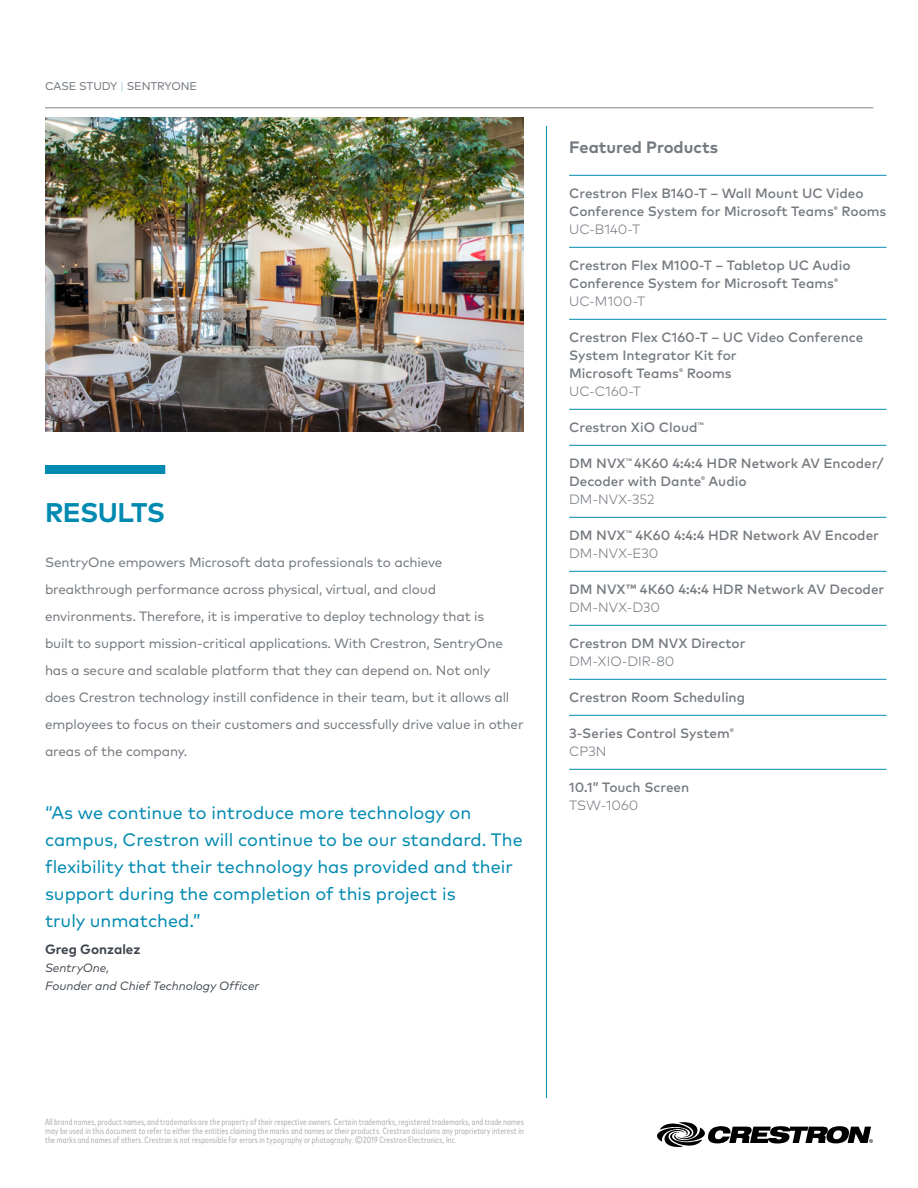
<style>
.page{position:relative;width:918px;height:1188px;background:#fff}
.page>*{position:absolute;margin:0;border:0;box-sizing:border-box;transform-origin:0 0}
.t1{font:700 27px "Mark Pro";letter-spacing:-.025em;color:#008ab1}
.t2{font:18px/27px "Mark Pro";color:#008ab1}
.t3{font:700 16.5px "Mark Pro";color:#757a80}
.t4{font:500 13.5px/18px "Mark Pro";color:#757a80}
.t5{font:13.5px/27px "Mark Pro";letter-spacing:-.01em;color:#747a80}
.t6{font:300 13.5px "Mark Pro";color:#757a80}
.t7{font:700 13.5px "Mark Pro";color:#40474f}
.t8{font:italic 12px/18px "Mark Pro";color:#40474f}
.t9{font:11.25px "Mark Pro";letter-spacing:-.01em;color:#747a80}
.t10{font:condensed 9px/9px "Mark Pro";letter-spacing:.02em;color:#a7a9ac;text-align:justify}
.s1{font-weight:300;color:#8cc3d9}
.s2{font-weight:300}
</style>
<div class="page">
<img style="left:45px;top:117px;width:479px;height:315px">
<svg style="left:657px;top:1122px;width:216px;height:25px"></svg>
<hr style="left:569px;top:175px;width:318px;height:1px;background:#008ab1">
<hr style="left:569px;top:247px;width:318px;height:1px;background:#008ab1">
<hr style="left:569px;top:319px;width:318px;height:1px;background:#008ab1">
<hr style="left:569px;top:409px;width:318px;height:1px;background:#008ab1">
<hr style="left:569px;top:445px;width:318px;height:1px;background:#008ab1">
<hr style="left:569px;top:517px;width:318px;height:1px;background:#008ab1">
<hr style="left:569px;top:571px;width:318px;height:1px;background:#008ab1">
<hr style="left:569px;top:625px;width:318px;height:1px;background:#008ab1">
<hr style="left:569px;top:679px;width:318px;height:1px;background:#008ab1">
<hr style="left:569px;top:715px;width:318px;height:1px;background:#008ab1">
<hr style="left:569px;top:769px;width:318px;height:1px;background:#008ab1">
<hr style="left:45px;top:108px;width:828px;height:1px;background:#7c8288">
<hr style="left:546px;top:126px;width:1px;height:972px;background:#008ab1">
<div style="left:45px;top:465px;width:120px;height:9px;background:#008ab1"></div>
<p class="t9" style="left:45px;top:78px;width:154px">CASE STUDY <span class="s1">|</span> SENTRYONE</p>
<h1 class="t1" style="left:45px;top:492px;width:121px">RESULTS</h1>
<p class="t5" style="left:45px;top:548px;width:480px">SentryOne empowers Microsoft data professionals to achieve breakthrough performance across physical, virtual, and cloud environments. Therefore, it is imperative to deploy technology that is<br>built to support mission-critical applications. With Crestron, SentryOne has a secure and scalable platform that they can depend on. Not only does Crestron technology instill confidence in their team, but it allows all employees to focus on their customers and successfully drive value in other areas of the company.</p>
<h2 class="t2" style="left:45px;top:798px;width:479px">“As we continue to introduce more technology on campus, Crestron will continue to be our standard. The flexibility that their technology has provided and their support during the completion of this project is<br>truly unmatched.”</h2>
<p class="t7" style="left:45px;top:939px;width:97px">Greg Gonzalez</p>
<p class="t8" style="left:45px;top:958px;width:216px">SentryOne,<br>Founder and Chief Technology Officer</p>
<p class="t3" style="left:569px;top:135px;width:150px">Featured Products</p>
<p class="t4" style="left:569px;top:183px;width:319px">Crestron Flex B140-T – Wall Mount UC Video<br>Conference System for Microsoft Teams<sup>®</sup> Rooms<br><span class="s2">UC-B140-T</span></p>
<p class="t4" style="left:569px;top:255px;width:283px">Crestron Flex M100-T – Tabletop UC Audio<br>Conference System for Microsoft Teams<sup>®<br></sup><span class="s2">UC-M100-T</span></p>
<p class="t4" style="left:569px;top:327px;width:296px">Crestron Flex C160-T – UC Video Conference<br>System Integrator Kit for<br>Microsoft Teams<sup>®</sup> Rooms<br><span class="s2">UC-C160-T</span></p>
<p class="t4" style="left:569px;top:417px;width:136px">Crestron XiO Cloud<sup>™</sup></p>
<p class="t4" style="left:569px;top:453px;width:316px">DM NVX<sup>™</sup> 4K60 4:4:4 HDR Network AV Encoder/<br>Decoder with Dante<sup>®</sup> Audio<br><span class="s2">DM-NVX-352</span></p>
<p class="t4" style="left:569px;top:525px;width:311px">DM NVX<sup>™</sup> 4K60 4:4:4 HDR Network AV Encoder<br><span class="s2">DM-NVX-E30</span></p>
<p class="t4" style="left:569px;top:579px;width:317px">DM NVX™ 4K60 4:4:4 HDR Network AV Decoder</p>
<p class="t6" style="left:569px;top:597px;width:92px">DM-NVX-D30</p>
<p class="t4" style="left:569px;top:633px;width:178px">Crestron DM NVX Director</p>
<p class="t6" style="left:569px;top:651px;width:107px">DM-XIO-DIR-80</p>
<p class="t4" style="left:569px;top:687px;width:177px">Crestron Room Scheduling</p>
<p class="t4" style="left:569px;top:723px;width:166px">3-Series Control System<sup>®<br></sup><span class="s2">CP3N</span></p>
<p class="t4" style="left:569px;top:777px;width:122px">10.1” Touch Screen</p>
<p class="t6" style="left:569px;top:795px;width:71px">TSW-1060</p>
<p class="t10" style="left:45px;top:1117px;width:480px">All brand names, product names, and trademarks are the property of their respective owners. Certain trademarks, registered trademarks, and trade names may be used in this document to refer to either the entities claiming the marks and names or their products. Crestron disclaims any proprietary interest in the marks and names of others. Crestron is not responsible for errors in typography or photography. ©2019 Crestron Electronics, Inc.</p>
</div>
